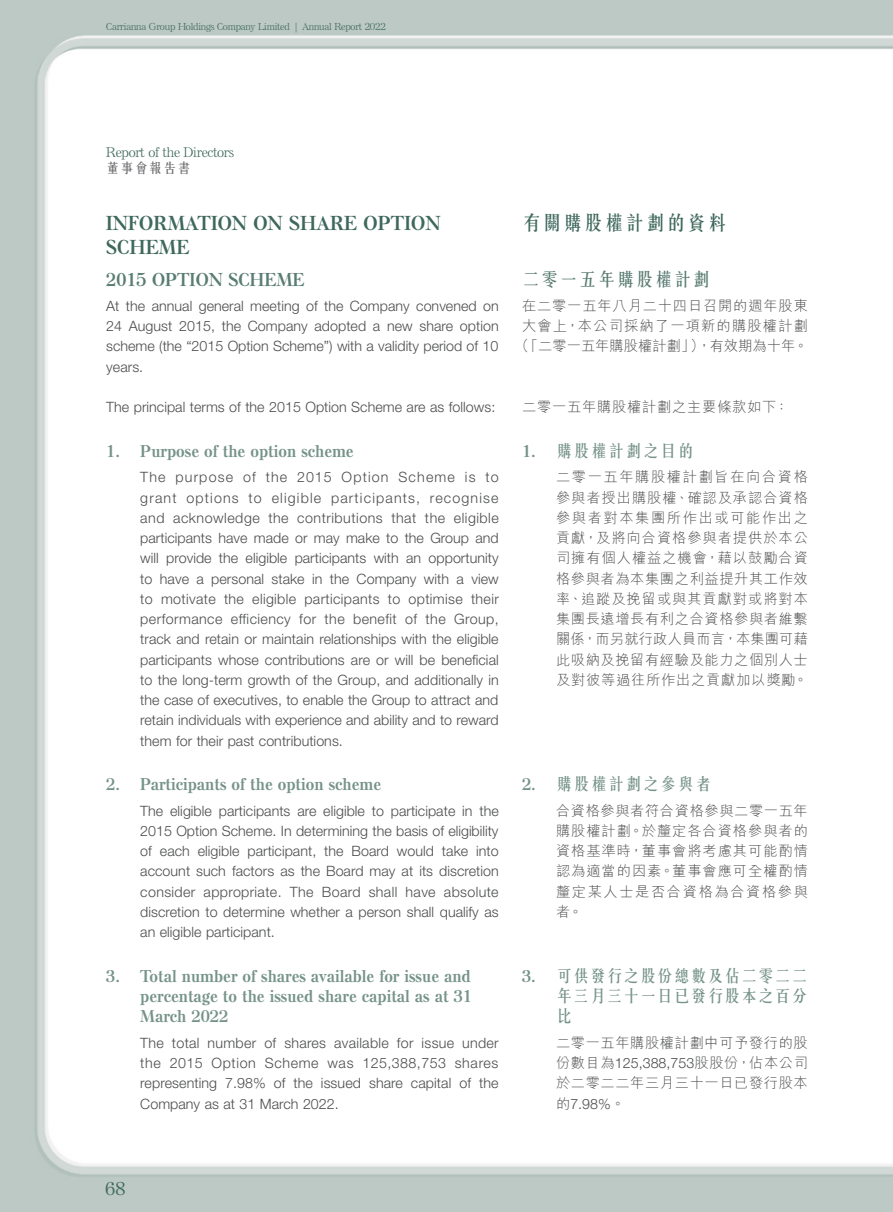
<style>
.page{position:relative;width:893px;height:1212px;background:#fff}
.page>*{position:absolute;margin:0;border:0;box-sizing:border-box;transform-origin:0 0}
.Heading_1{font:700 19.5px/24px "Else NPL Std";letter-spacing:.01em;color:#3e685c}
.C_Heading_1{font:500 19.5px "C Song 3 HK";letter-spacing:.06em;color:#3e685c}
.Heading_2{font:700 18px "Else NPL Std";letter-spacing:.005em;color:#5a7d73}
.C_Heading_2{font:500 18px "C Song 3 HK";letter-spacing:.055em;color:#5a7d73}
.t1{font:500 18px "Else NPL Std";color:#3e685c}
.Heading_3{font:700 16.5px/20.2px "Else NPL Std";letter-spacing:.005em;color:#769389;text-align:justify}
.C_Heading_3{font:500 16.5px/20.2px "C Song 3 HK";letter-spacing:.02em;color:#769389;text-align:justify}
.C_Heading_3-2{font:500 16.5px "C Song 3 HK";letter-spacing:.055em;color:#769389}
.Body_Text{font:300 14.25px/20.2px "Helvetica Neue LT Std";letter-spacing:.005em;color:#4b4c4d;text-align:justify}
.C_Body_Text{font:300 14.25px/20.2px "M Hei HK";letter-spacing:.055em;color:#4b4c4d;text-align:justify}
.t2{font:300 13.5px "Else NPL Std";letter-spacing:-.02em;color:#3e685c}
.t3{font:500 13.5px "C Song 3 HK";letter-spacing:.055em;color:#6c6d70}
.t4{font:300 9.75px "Else NPL Std";letter-spacing:-.02em;color:#3e685c}
.s1{font-family:"Else NPL Std";font-weight:700}
.s2{font-family:"Helvetica Neue LT Std"}
</style>
<div class="page">
<img style="left:0;top:0;width:893px;height:1212px">
<p class="t4" style="left:106px;top:21px;width:281px">Carrianna Group Holdings Company Limited | Annual Report 2022</p>
<p class="t2" style="left:106px;top:144px;width:129px">Report of the Directors</p>
<p class="t3" style="left:106px;top:161px;width:86px">董事會報告書</p>
<p class="Heading_1" style="left:106px;top:211px;width:336px">INFORMATION ON SHARE OPTION<br>SCHEME</p>
<p class="Heading_2" style="left:106px;top:268px;width:200px">2015 OPTION SCHEME</p>
<p class="Body_Text" style="left:106px;top:295px;width:394px">At the annual general meeting of the Company convened on 24 August 2015, the Company adopted a new share option scheme (the “2015 Option Scheme”) with a validity period of 10 years.</p>
<p class="Body_Text" style="left:106px;top:397px;width:391px">The principal terms of the 2015 Option Scheme are as follows:</p>
<p class="Heading_3" style="left:106px;top:441px;width:249px">1. Purpose of the option scheme</p>
<p class="Body_Text" style="left:140px;top:467px;width:360px">The purpose of the 2015 Option Scheme is to grant options to eligible participants, recognise and acknowledge the contributions that the eligible participants have made or may make to the Group and will provide the eligible participants with an opportunity to have a personal stake in the Company with a view to motivate the eligible participants to optimise their performance efficiency for the benefit of the Group, track and retain or maintain relationships with the eligible participants whose contributions are or will be beneficial to the long-term growth of the Group, and additionally in the case of executives, to enable the Group to attract and retain individuals with experience and ability and to reward them for their past contributions.</p>
<p class="Heading_3" style="left:106px;top:774px;width:276px">2. Participants of the option scheme</p>
<p class="Body_Text" style="left:140px;top:800px;width:360px">The eligible participants are eligible to participate in the 2015 Option Scheme. In determining the basis of eligibility of each eligible participant, the Board would take into account such factors as the Board may at its discretion consider appropriate. The Board shall have absolute discretion to determine whether a person shall qualify as an eligible participant.</p>
<p class="Heading_3" style="left:140px;top:966px;width:333px;text-indent:-34px">3. Total number of shares available for issue and percentage to the issued share capital as at 31<br>March 2022</p>
<p class="Body_Text" style="left:140px;top:1032px;width:360px">The total number of shares available for issue under the 2015 Option Scheme was 125,388,753 shares representing 7.98% of the issued share capital of the Company as at 31 March 2022.</p>
<p class="C_Heading_1" style="left:522px;top:213px;width:207px">有關購股權計劃的資料</p>
<p class="C_Heading_2" style="left:522px;top:270px;width:190px">二零一五年購股權計劃</p>
<p class="C_Body_Text" style="left:515px;top:295px;width:295px;text-align:center">在二零一五年八月二十四日召開的週年股東大會上，本公司採納了一項新的購股權計劃（「二零一五年購股權計劃」），有效期為十年。</p>
<p class="C_Body_Text" style="left:522px;top:397px;width:268px">二零一五年購股權計劃之主要條款如下：</p>
<p class="C_Heading_3-2" style="left:522px;top:442px;width:174px"><span class="s1">1.</span> 購股權計劃之目的</p>
<p class="C_Body_Text" style="left:556px;top:467px;width:253px">二零一五年購股權計劃旨在向合資格參與者授出購股權、確認及承認合資格參與者對本集團所作出或可能作出之貢獻，及將向合資格參與者提供於本公司擁有個人權益之機會，藉以鼓勵合資格參與者為本集團之利益提升其工作效率、追蹤及挽留或與其貢獻對或將對本集團長遠增長有利之合資格參與者維繫關係，而另就行政人員而言，本集團可藉此吸納及挽留有經驗及能力之個別人士及對彼等過往所作出之貢獻加以獎勵。</p>
<p class="C_Heading_3-2" style="left:522px;top:776px;width:191px"><span class="s1">2.</span> 購股權計劃之參與者</p>
<p class="C_Body_Text" style="left:556px;top:800px;width:253px">合資格參與者符合資格參與二零一五年購股權計劃。於釐定各合資格參與者的資格基準時，董事會將考慮其可能酌情認為適當的因素。董事會應可全權酌情釐定某人士是否合資格為合資格參與者。</p>
<p class="C_Heading_3" style="left:556px;top:965px;width:253px;text-indent:-34px"><span class="s1">3.</span> 可供發行之股份總數及佔二零二二年三月三十一日已發行股本之百分比</p>
<p class="C_Body_Text" style="left:556px;top:1032px;width:253px">二零一五年購股權計劃中可予發行的股份數目為<span class="s2">125,388,753</span>股股份，佔本公司於二零二二年三月三十一日已發行股本的<span class="s2">7.98%</span>。</p>
<p class="t1" style="left:105px;top:1178px;width:22px">68</p>
</div>
